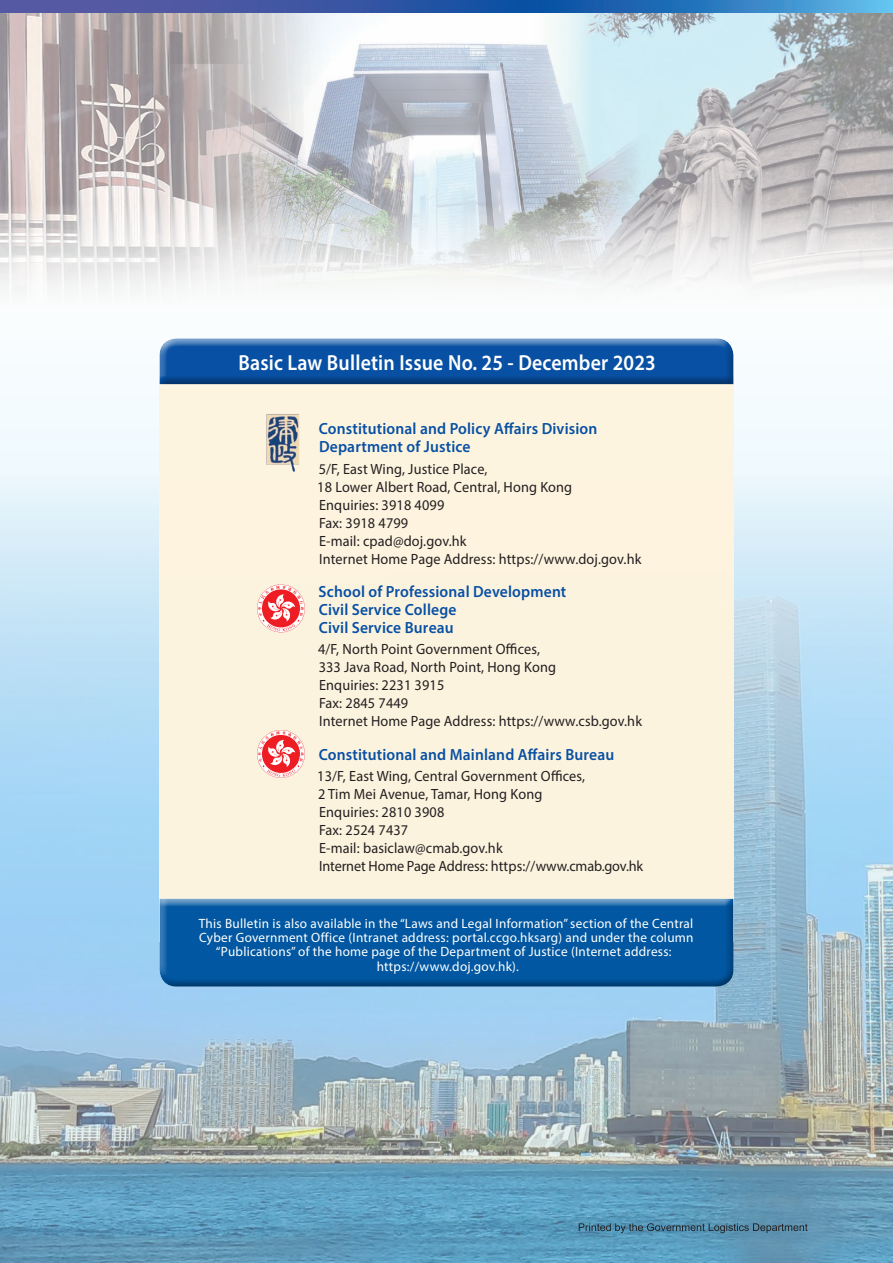
<style>
.page{position:relative;width:893px;height:1263px;background:#fff}
.page>*{position:absolute;margin:0;border:0;box-sizing:border-box;transform-origin:0 0}
.title-s{font:600 21.9px "Myriad Pro";letter-spacing:.01em;color:#fff;scale:.91 1}
.txt{font:600 16.2px "Myriad Pro";letter-spacing:.01em;color:#0850a3;scale:.96 1}
.txt-2{font:14.85px "Myriad Pro";letter-spacing:.01em;color:#231f20;scale:.96 1}
.txt-3{font:14.85px "Myriad Pro";letter-spacing:-.01em;color:#231f20;scale:.96 1}
.txt-4{font:13.5px/14.2px "Myriad Pro";letter-spacing:.02em;color:#fff;text-align:center}
</style>
<div class="page">
<div style="left:0;top:264px;width:893px;height:999px;background:#f8fcfe"></div>
<img style="left:0;top:475px;width:893px;height:788px">
<img style="left:0;top:13px;width:893px;height:274px">
<div style="left:159px;top:389px;width:574px;height:551px;background:#fcf3df"></div>
<div style="left:150px;top:896px;width:586px;height:88px;background:#fff;opacity:.7"></div>
<div style="left:155px;top:898px;width:581px;height:89px;background:#231f20;opacity:.38"></div>
<div style="left:158px;top:336px;width:578px;height:47px;background:#fff;opacity:.7"></div>
<div style="left:158px;top:342px;width:578px;height:43px;background:#231f20;opacity:.38"></div>
<svg style="left:0;top:0;width:893px;height:13px;background:#3766af"></svg>
<img style="left:266px;top:414px;width:33px;height:58px">
<svg style="left:257px;top:584px;width:48px;height:49px"></svg>
<svg style="left:257px;top:730px;width:48px;height:48px"></svg>
<svg style="left:579px;top:1223px;width:229px;height:10px;background:#4b7992"></svg>
<p class="title-s" style="left:238px;top:348px;width:460px">Basic Law Bulletin Issue No. 25 - December 2023</p>
<p class="txt" style="left:319px;top:418px;width:292px">Constitutional and Policy Affairs Division</p>
<p class="txt" style="left:319px;top:436px;width:159px">Department of Justice</p>
<p class="txt-2" style="left:319px;top:460px;width:177px">5/F, East Wing, Justice Place,</p>
<p class="txt-2" style="left:317px;top:477px;width:267px">18 Lower Albert Road, Central, Hong Kong</p>
<p class="txt-2" style="left:319px;top:495px;width:132px">Enquiries: 3918 4099</p>
<p class="txt-2" style="left:319px;top:513px;width:94px">Fax: 3918 4799</p>
<p class="txt-2" style="left:319px;top:531px;width:155px">E-mail: cpad@doj.gov.hk</p>
<p class="txt-2" style="left:319px;top:549px;width:337px">Internet Home Page Address: https://www.doj.gov.hk</p>
<p class="txt" style="left:319px;top:581px;width:260px">School of Professional Development</p>
<p class="txt" style="left:319px;top:599px;width:145px">Civil Service College</p>
<p class="txt" style="left:319px;top:617px;width:142px">Civil Service Bureau</p>
<p class="txt-2" style="left:318px;top:640px;width:233px">4/F, North Point Government Offices,</p>
<p class="txt-2" style="left:319px;top:658px;width:249px">333 Java Road, North Point, Hong Kong</p>
<p class="txt-2" style="left:319px;top:676px;width:132px">Enquiries: 2231 3915</p>
<p class="txt-2" style="left:319px;top:694px;width:94px">Fax: 2845 7449</p>
<p class="txt-2" style="left:319px;top:712px;width:338px">Internet Home Page Address: https://www.csb.gov.hk</p>
<p class="txt" style="left:319px;top:744px;width:309px">Constitutional and Mainland Affairs Bureau</p>
<p class="txt-2" style="left:317px;top:767px;width:280px">13/F, East Wing, Central Government Offices,</p>
<p class="txt-2" style="left:318px;top:785px;width:235px">2 Tim Mei Avenue, Tamar, Hong Kong</p>
<p class="txt-2" style="left:319px;top:803px;width:132px">Enquiries: 2810 3908</p>
<p class="txt-2" style="left:319px;top:821px;width:94px">Fax: 2524 7437</p>
<p class="txt-2" style="left:319px;top:839px;width:193px">E-mail: basiclaw@cmab.gov.hk</p>
<p class="txt-3" style="left:319px;top:857px;width:339px">Internet Home Page Address: https://www.cmab.gov.hk</p>
<p class="txt-4" style="left:199px;top:916px;width:496px">This Bulletin is also available in the “Laws and Legal Information” section of the Central<br>Cyber Government Office (Intranet address: portal.ccgo.hksarg) and under the column “Publications” of the home page of the Department of Justice (Internet address:</p>
<p class="txt-4" style="left:377px;top:959px;width:144px">https://www.doj.gov.hk).</p>
</div>
